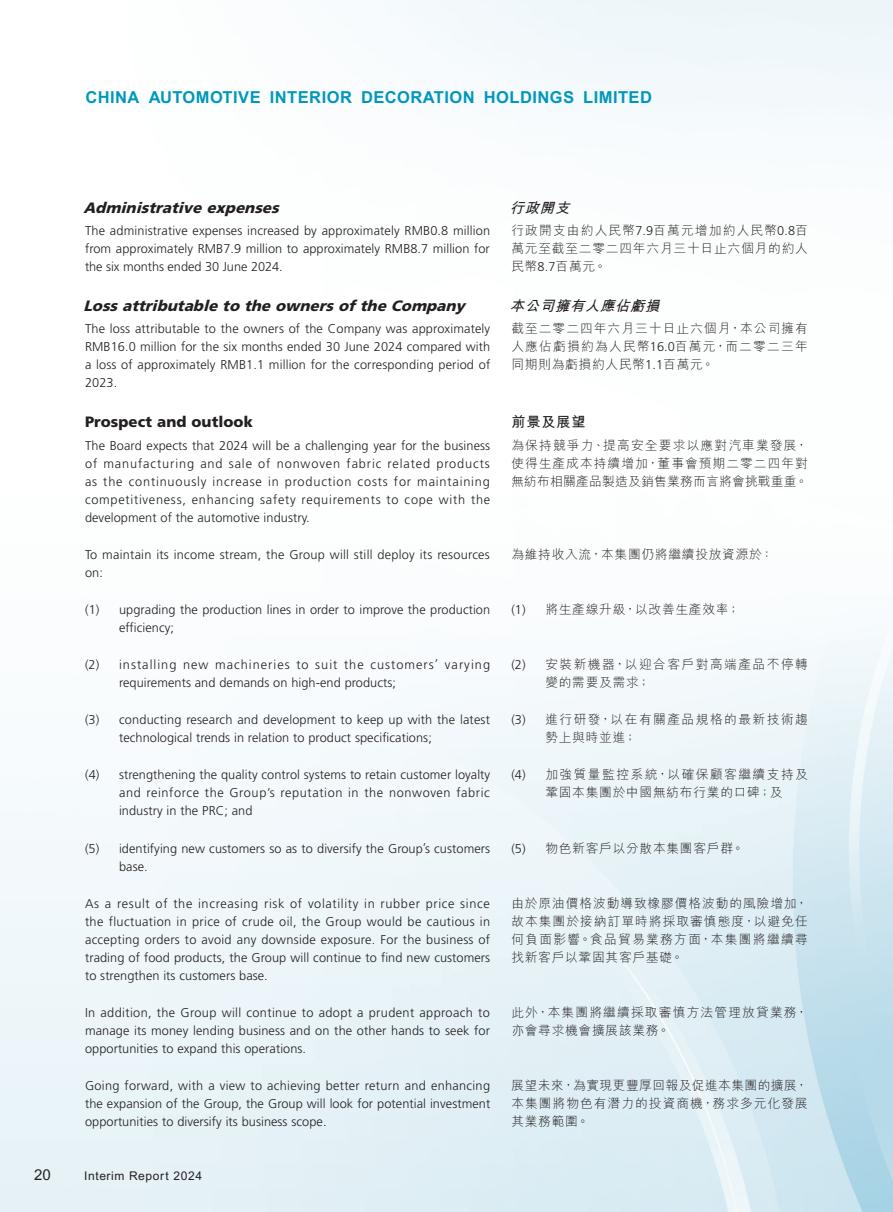
<style>
.page{position:relative;width:893px;height:1212px;background:#fff}
.page>*{position:absolute;margin:0;border:0;box-sizing:border-box;transform-origin:0 0}
.t1{font:700 16.5px "Arial";letter-spacing:.03em;color:#0097bc}
.t2{font:italic 900 15px "Frutiger LT Std";color:#231f20}
.t3{font:900 15px "Frutiger LT Std";letter-spacing:.005em;color:#231f20}
.t4{font:15px "Arial";color:#231f20}
.t5{font:italic 700 14.25px "M Hei HK";color:#231f20}
.t6{font:700 14.25px "M Hei HK";letter-spacing:.055em;color:#231f20}
.t7{font:300 12.75px/18px "Frutiger LT Std";letter-spacing:.005em;color:#231f20;text-align:justify}
.t8{font:300 12.75px/18px "M Hei HK";letter-spacing:.08em;color:#231f20;text-align:justify}
.t9{font:300 12.75px/18px "M Hei HK";letter-spacing:.115em;color:#231f20}
.t10{font:300 12.75px/18px "Frutiger LT Std";letter-spacing:.08em;color:#231f20}
.t11{font:300 12.75px "M Hei HK";letter-spacing:.055em;color:#231f20}
.t12{font:12px "Arial";letter-spacing:.05em;color:#231f20}
.s1{font-family:"Frutiger LT Std"}
</style>
<div class="page">
<p class="t1" style="left:85px;top:87px;width:568px">CHINA AUTOMOTIVE INTERIOR DECORATION HOLDINGS LIMITED</p>
<p class="t2" style="left:83px;top:199px;width:202px">Administrative expenses</p>
<p class="t7" style="left:85px;top:222px;width:407px">The administrative expenses increased by approximately RMB0.8 million from approximately RMB7.9 million to approximately RMB8.7 million for the six months ended 30 June 2024.</p>
<p class="t2" style="left:83px;top:297px;width:388px">Lossattributable to the ownersofthe Company</p>
<p class="t7" style="left:85px;top:320px;width:407px">The loss attributable to the owners of the Company was approximately RMB16.0 million for the six months ended 30 June 2024 compared with a loss of approximately RMB1.1 million for the corresponding period of 2023.</p>
<p class="t3" style="left:85px;top:413px;width:169px">Prospect and outlook</p>
<p class="t7" style="left:85px;top:436px;width:407px">The Board expects that 2024 will be a challenging year for the business of manufacturing and sale of nonwoven fabric related products as the continuously increase in production costs for maintaining competitiveness, enhancing safety requirements to cope with the development of the automotive industry.</p>
<p class="t7" style="left:85px;top:546px;width:406px">To maintain its income stream, the Group will still deploy its resources on:</p>
<p class="t7" style="left:119px;top:601px;width:373px;text-indent:-34px">(1) upgrading the production lines in order to improve the production efficiency;</p>
<p class="t10" style="left:119px;top:656px;width:372px;text-indent:-34px">(2) installing new machineries to suit the customers’ varying requirements and demands on high-end products;</p>
<p class="t7" style="left:119px;top:711px;width:372px;text-indent:-34px">(3) conducting research and development to keep up with the latest technological trends in relation to product specifications;</p>
<p class="t7" style="left:119px;top:766px;width:373px;text-indent:-34px">(4) strengthening the quality control systems to retain customer loyalty and reinforce the Group’s reputation in the nonwoven fabric industry in the PRC; and</p>
<p class="t7" style="left:119px;top:839px;width:373px;text-indent:-34px">(5) identifying new customers so as to diversify the Group’s customers base.</p>
<p class="t7" style="left:85px;top:894px;width:407px">As a result of the increasing risk of volatility in rubber price since the fluctuation in price of crude oil, the Group would be cautious in accepting orders to avoid any downside exposure. For the business of trading of food products, the Group will continue to find new customers to strengthen its customers base.</p>
<p class="t7" style="left:85px;top:1003px;width:407px">In addition, the Group will continue to adopt a prudent approach to manage its money lending business and on the other hands to seek for opportunities to expand this operations.</p>
<p class="t7" style="left:85px;top:1077px;width:407px">Going forward, with a view to achieving better return and enhancing the expansion of the Group, the Group will look for potential investment opportunities to diversify its business scope.</p>
<p class="t4" style="left:34px;top:1166px;width:18px">20</p>
<p class="t12" style="left:84px;top:1169px;width:119px">Interim Report 2024</p>
<p class="t5" style="left:510px;top:197px;width:66px">行政開支</p>
<p class="t8" style="left:511px;top:221px;width:298px">行政開支由約人民幣<span class="s1">7.9</span>百萬元增加約人民幣<span class="s1">0.8</span>百萬元至截至二零二四年六月三十日止六個月的約人民幣<span class="s1">8.7</span>百萬元。</p>
<p class="t5" style="left:510px;top:295px;width:156px">本公司擁有人應佔虧損</p>
<p class="t8" style="left:511px;top:319px;width:298px">截至二零二四年六月三十日止六個月，本公司擁有人應佔虧損約為人民幣<span class="s1">16.0</span>百萬元，而二零二三年同期則為虧損約人民幣<span class="s1">1.1</span>百萬元。</p>
<p class="t6" style="left:511px;top:412px;width:76px">前景及展望</p>
<p class="t8" style="left:511px;top:436px;width:298px">為保持競爭力、提高安全要求以應對汽車業發展，使得生產成本持續增加，董事會預期二零二四年對無紡布相關產品製造及銷售業務而言將會挑戰重重。</p>
<p class="t11" style="left:511px;top:548px;width:263px">為維持收入流，本集團仍將繼續投放資源於：</p>
<p class="t11" style="left:511px;top:603px;width:230px"><span class="s1">(1)</span> 將生產線升級，以改善生產效率；</p>
<p class="t9" style="left:545px;top:655px;width:264px;text-indent:-34px"><span class="s1">(2)</span> 安裝新機器，以迎合客戶對高端產品不停轉變的需要及需求；</p>
<p class="t9" style="left:545px;top:710px;width:264px;text-indent:-34px"><span class="s1">(3)</span> 進行研發，以在有關產品規格的最新技術趨勢上與時並進；</p>
<p class="t9" style="left:545px;top:765px;width:264px;text-indent:-34px"><span class="s1">(4)</span> 加強質量監控系統，以確保顧客繼續支持及鞏固本集團於中國無紡布行業的口碑；及</p>
<p class="t11" style="left:511px;top:841px;width:234px"><span class="s1">(5)</span> 物色新客戶以分散本集團客戶群。</p>
<p class="t8" style="left:511px;top:894px;width:298px">由於原油價格波動導致橡膠價格波動的風險增加，故本集團於接納訂單時將採取審慎態度，以避免任何負面影響。食品貿易業務方面，本集團將繼續尋找新客戶以鞏固其客戶基礎。</p>
<p class="t8" style="left:511px;top:1003px;width:298px">此外，本集團將繼續採取審慎方法管理放貸業務，亦會尋求機會擴展該業務。</p>
<p class="t8" style="left:511px;top:1076px;width:298px">展望未來，為實現更豐厚回報及促進本集團的擴展，本集團將物色有潛力的投資商機，務求多元化發展其業務範圍。</p>
</div>
